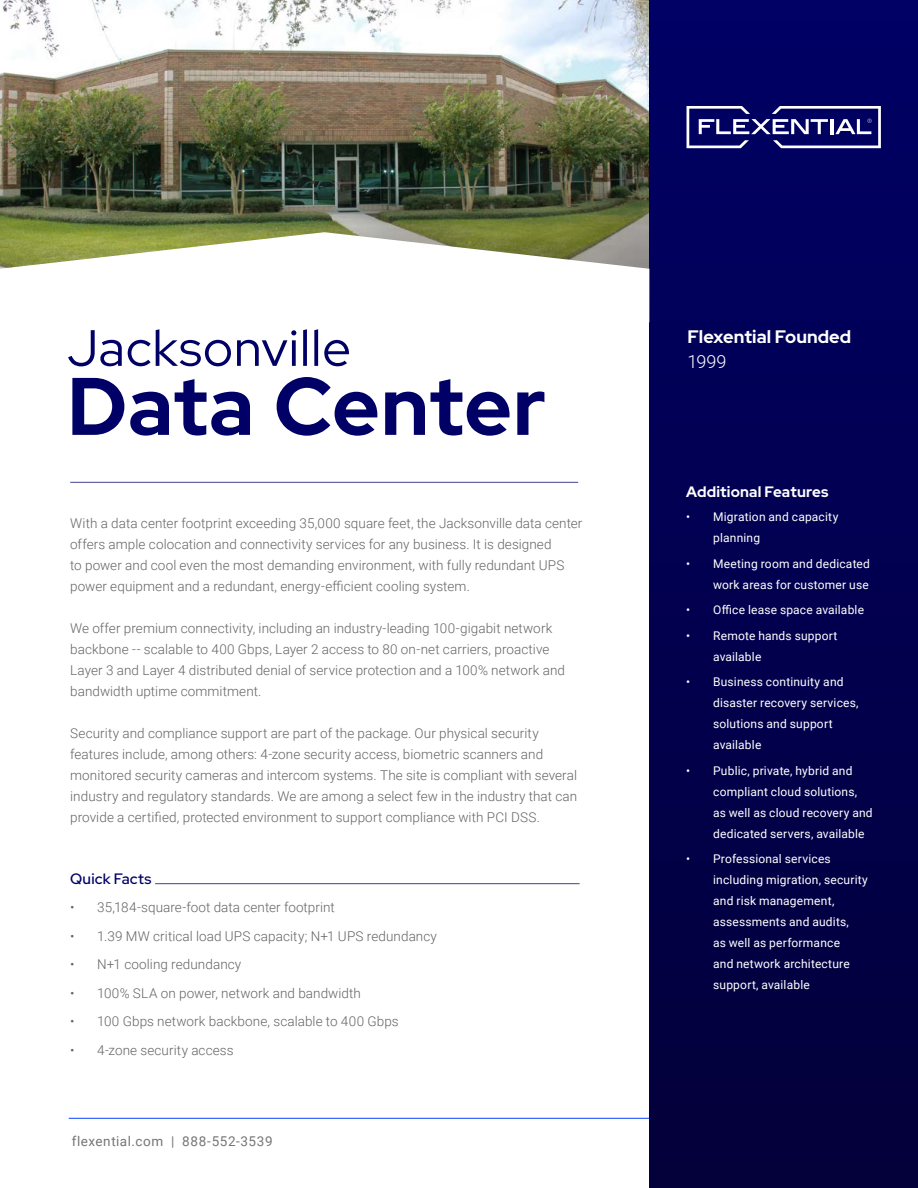
<style>
.page{position:relative;width:918px;height:1188px;background:#fff}
.page>*{position:absolute;margin:0;border:0;box-sizing:border-box;transform-origin:0 0}
.t1{font:700 81.3px "Red Hat Display";letter-spacing:.01em;color:#006}
.t2{font:51px "Red Hat Display";letter-spacing:.02em;color:#006}
.t3{font:700 18px "Red Hat Display";color:#fff}
.t4{font:300 18px "Roboto";color:#fff}
.t5{font:700 15px "Red Hat Display";letter-spacing:.01em;color:#fff}
.t6{font:500 15px "Red Hat Display";letter-spacing:.015em;color:#006}
.t7{font:300 13.5px/21px "Roboto";letter-spacing:.005em;color:#636466}
.t8{font:13.5px "Roboto";letter-spacing:.04em;color:#747575}
.t9{font:12px/21px "Roboto";letter-spacing:.015em;color:#fff}
</style>
<div class="page">
<img style="left:0;top:0;width:649px;height:232px">
<hr style="left:69px;top:1118px;width:580px;height:1px;background:#0c44ff">
<div style="left:649px;top:0;width:269px;height:1188px;background:linear-gradient(to bottom,#000065,#030039)"></div>
<svg style="left:687px;top:106px;width:194px;height:42px"></svg>
<svg style="left:0;top:232px;width:649px;height:37px"></svg>
<hr style="left:155px;top:883px;width:425px;height:1px;background:#006">
<hr style="left:70px;top:482px;width:508px;height:1px;background:#006">
<h2 class="t2" style="left:67px;top:315px;width:285px">Jacksonville</h2>
<h1 class="t1" style="left:67px;top:353px;width:480px">Data Center</h1>
<p class="t7" style="left:70px;top:513px;width:514px">With a data center footprint exceeding 35,000 square feet, the Jacksonville data center offers ample colocation and connectivity services for any business. It is designed<br>to power and cool even the most demanding environment, with fully redundant UPS power equipment and a redundant, energy-efficient cooling system.</p>
<p class="t7" style="left:70px;top:618px;width:496px">We offer premium connectivity, including an industry-leading 100-gigabit network backbone -- scalable to 400 Gbps, Layer 2 access to 80 on-net carriers, proactive Layer 3 and Layer 4 distributed denial of service protection and a 100% network and bandwidth uptime commitment.</p>
<p class="t7" style="left:70px;top:723px;width:509px">Security and compliance support are part of the package. Our physical security features include, among others: 4-zone security access, biometric scanners and monitored security cameras and intercom systems. The site is compliant with several industry and regulatory standards. We are among a select few in the industry that can provide a certified, protected environment to support compliance with PCI DSS.</p>
<p class="t6" style="left:70px;top:869px;width:83px">Quick Facts</p>
<p class="t7" style="left:70px;top:896px;width:266px">• 35,184-square-foot data center footprint</p>
<p class="t7" style="left:70px;top:925px;width:368px">• 1.39 MW critical load UPS capacity; N+1 UPS redundancy</p>
<p class="t7" style="left:70px;top:953px;width:173px">• N+1 cooling redundancy</p>
<p class="t7" style="left:70px;top:982px;width:292px">• 100% SLA on power, network and bandwidth</p>
<p class="t7" style="left:70px;top:1010px;width:330px">• 100 Gbps network backbone, scalable to 400 Gbps</p>
<p class="t7" style="left:70px;top:1039px;width:165px">• 4-zone security access</p>
<p class="t8" style="left:72px;top:1132px;width:202px">flexential.com | 888-552-3539</p>
<h3 class="t3" style="left:688px;top:325px;width:165px">Flexential Founded</h3>
<h3 class="t4" style="left:688px;top:349px;width:40px">1999</h3>
<p class="t5" style="left:686px;top:482px;width:144px">Additional Features</p>
<p class="t9" style="left:713px;top:506px;width:127px;text-indent:-27px">• Migration and capacity planning</p>
<p class="t9" style="left:686px;top:553px;width:185px;text-align:right">• Meeting room and dedicated work areas for customer use</p>
<p class="t9" style="left:686px;top:599px;width:179px">• Office lease space available</p>
<p class="t9" style="left:713px;top:625px;width:126px;text-indent:-27px">• Remote hands support available</p>
<p class="t9" style="left:713px;top:671px;width:147px;text-indent:-27px">• Business continuity and disaster recovery services, solutions and support available</p>
<p class="t9" style="left:713px;top:760px;width:161px;text-indent:-27px">• Public, private, hybrid and compliant cloud solutions, as well as cloud recovery and dedicated servers, available</p>
<p class="t9" style="left:713px;top:848px;width:156px;text-indent:-27px">• Professional services including migration, security and risk management, assessments and audits,<br>as well as performance<br>and network architecture support, available</p>
</div>
